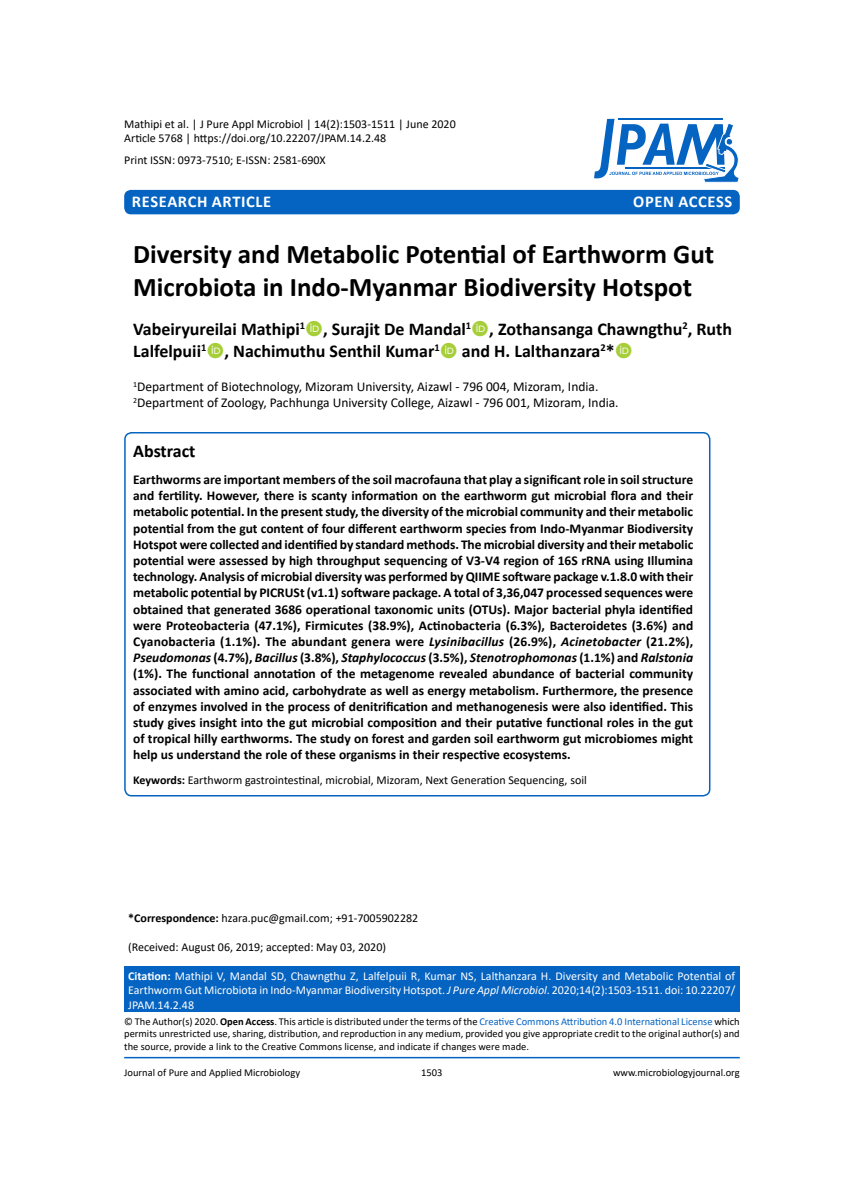
<style>
.page{position:relative;width:864px;height:1188px;background:#fff}
.page>*{position:absolute;margin:0;border:0;box-sizing:border-box;transform-origin:0 0}
.t1{font:700 27px/32.4px "Calibri";color:#000}
.t2{font:700 18px/21.6px "Calibri";color:#000}
.t3{font:700 16.5px "Calibri";letter-spacing:.04em;color:#fff}
.t4{font:700 13.5px/16.2px "Calibri";color:#000;text-align:justify}
.t5{font:13.5px/16.2px "Calibri";color:#000}
.t6{font:12px/14.4px "Calibri";color:#000}
.t7{font:12px/14.4px "Calibri";letter-spacing:-.005em;color:#fff;text-align:justify}
.t8{font:10.5px/12.6px "Calibri";color:#000;text-align:justify}
.s1{font-style:italic}
.s2{font-weight:700}
.s3{color:#0563c1}
</style>
<div class="page">
<div style="left:124px;top:966px;width:616px;height:46px;background:#0563c1"></div>
<hr style="left:124px;top:1057px;width:616px;height:1px;background:#0563c1">
<div style="left:124px;top:190px;width:616px;height:24px;background:#0563c1;border-radius:7px"></div>
<svg style="left:594px;top:119px;width:145px;height:64px"></svg>
<div style="left:124px;top:432px;width:586px;height:364px;border:2px solid #0563c1;border-radius:7px"></div>
<p class="t6" style="left:124px;top:116px;width:333px">Mathipi et al. | J Pure Appl Microbiol | 14(2):1503-1511 | June 2020<br>Article 5768 | https://doi.org/10.22207/JPAM.14.2.48</p>
<p class="t6" style="left:124px;top:152px;width:203px">Print ISSN: 0973-7510; E-ISSN: 2581-690X</p>
<p class="t3" style="left:132px;top:189px;width:141px">Research Article</p>
<p class="t3" style="left:633px;top:189px;width:84px">OPEN ACCESS</p>
<h1 class="t1" style="left:133px;top:238px;width:583px">Diversity and Metabolic Potential of Earthworm Gut<br>Microbiota in Indo-Myanmar Biodiversity Hotspot</h1>
<h2 class="t2" style="left:133px;top:318px;width:600px">Vabeiryureilai Mathipi<sup>1</sup> , Surajit De Mandal<sup>1</sup> , Zothansanga Chawngthu<sup>2</sup>, Ruth<br>Lalfelpuii<sup>1</sup> , Nachimuthu Senthil Kumar<sup>1</sup> and H. Lalthanzara<sup>2</sup>*</h2>
<p class="t5" style="left:133px;top:378px;width:487px"><sup>1</sup>Department of Biotechnology, Mizoram University, Aizawl - 796 004, Mizoram, India.<br><sup>2</sup>Department of Zoology, Pachhunga University College, Aizawl - 796 001, Mizoram, India.</p>
<h2 class="t2" style="left:133px;top:440px;width:64px">Abstract</h2>
<p class="t4" style="left:133px;top:471px;width:562px">Earthworms are important members of the soil macrofauna that play a significant role in soil structure and fertility. However, there is scanty information on the earthworm gut microbial flora and their metabolic potential. In the present study, the diversity of the microbial community and their metabolic potential from the gut content of four different earthworm species from Indo-Myanmar Biodiversity Hotspot were collected and identified by standard methods. The microbial diversity and their metabolic potential were assessed by high throughput sequencing of V3-V4 region of 16S rRNA using Illumina technology. Analysis of microbial diversity was performed by QIIME software package v.1.8.0 with their metabolic potential by PICRUSt (v1.1) software package. A total of 3,36,047 processed sequences were obtained that generated 3686 operational taxonomic units (OTUs). Major bacterial phyla identified were Proteobacteria (47.1%), Firmicutes (38.9%), Actinobacteria (6.3%), Bacteroidetes (3.6%) and Cyanobacteria (1.1%). The abundant genera were <span class="s1">Lysinibacillus</span> (26.9%), <span class="s1">Acinetobacter</span> (21.2%), <span class="s1">Pseudomonas</span> (4.7%), <span class="s1">Bacillus</span> (3.8%), <span class="s1">Staphylococcus</span> (3.5%), <span class="s1">Stenotrophomonas</span> (1.1%) and <span class="s1">Ralstonia </span>(1%). The functional annotation of the metagenome revealed abundance of bacterial community associated with amino acid, carbohydrate as well as energy metabolism. Furthermore, the presence of enzymes involved in the process of denitrification and methanogenesis were also identified. This study gives insight into the gut microbial composition and their putative functional roles in the gut of tropical hilly earthworms. The study on forest and garden soil earthworm gut microbiomes might help us understand the role of these organisms in their respective ecosystems.</p>
<p class="t6" style="left:133px;top:773px;width:455px"><span class="s2">Keywords:</span> Earthworm gastrointestinal, microbial, Mizoram, Next Generation Sequencing, soil</p>
<p class="t6" style="left:128px;top:911px;width:292px"><span class="s2">*Correspondence:</span> hzara.puc@gmail.com; +91-7005902282</p>
<p class="t6" style="left:128px;top:940px;width:259px">(Received: August 06, 2019; accepted: May 03, 2020)</p>
<p class="t7" style="left:128px;top:968px;width:609px"><span class="s2">Citation:</span> Mathipi V, Mandal SD, Chawngthu Z, Lalfelpuii R, Kumar NS, Lalthanzara H. Diversity and Metabolic Potential of Earthworm Gut Microbiota in Indo-Myanmar Biodiversity Hotspot. <span class="s1">J Pure Appl Microbiol</span>. 2020;14(2):1503-1511. doi: 10.22207/ JPAM.14.2.48</p>
<p class="t8" style="left:124px;top:1015px;width:617px">© The Author(s) 2020. <span class="s2">Open Access</span>. This article is distributed under the terms of the <span class="s3">Creative Commons Attribution 4.0 International License</span> which permits unrestricted use, sharing, distribution, and reproduction in any medium, provided you give appropriate credit to the original author(s) and the source, provide a link to the Creative Commons license, and indicate if changes were made.</p>
<p class="t8" style="left:124px;top:1066px;width:177px">Journal of Pure and Applied Microbiology</p>
<p class="t8" style="left:421px;top:1066px;width:23px">1503</p>
<p class="t8" style="left:613px;top:1066px;width:128px">www.microbiologyjournal.org</p>
</div>
